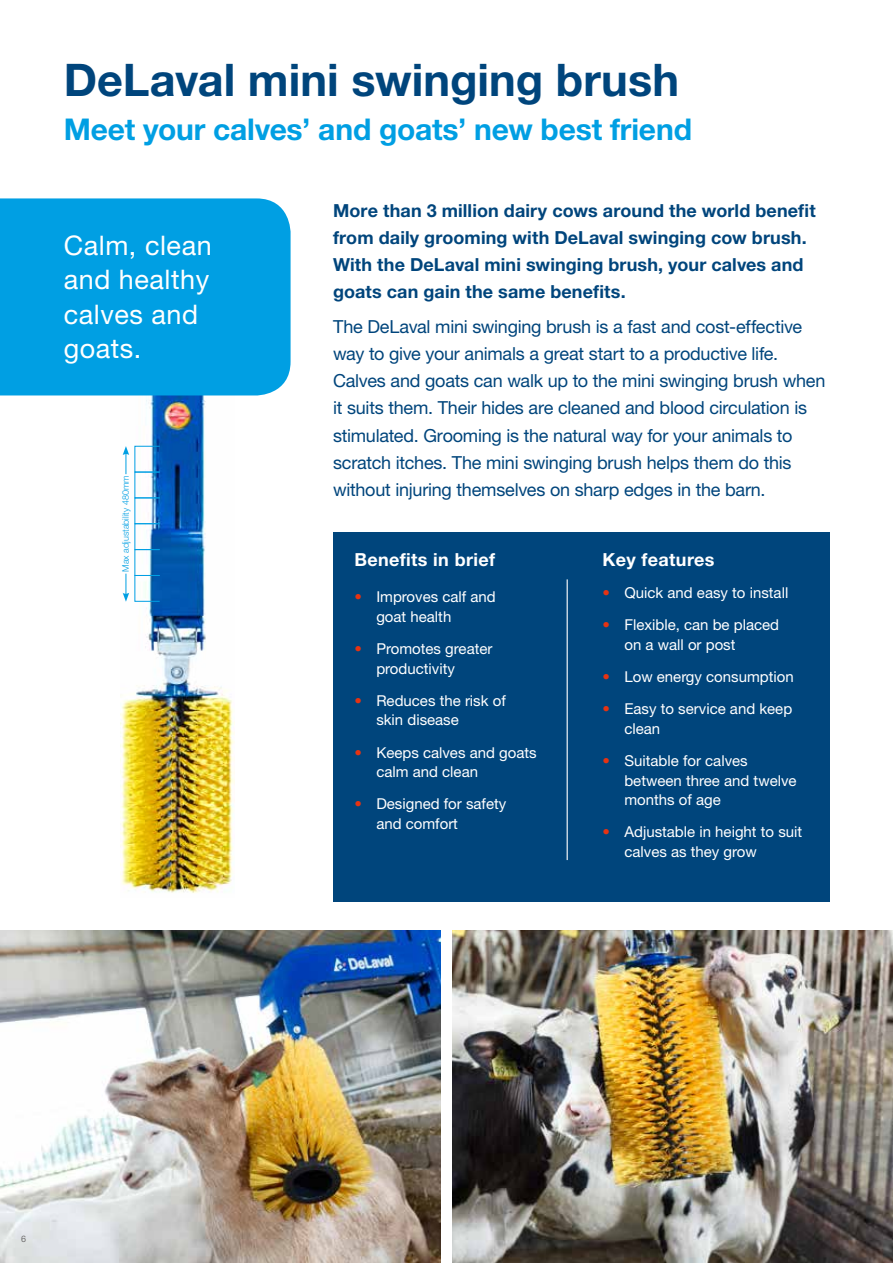
<style>
.page{position:relative;width:893px;height:1263px;background:#fff}
.page>*{position:absolute;margin:0;border:0;box-sizing:border-box;transform-origin:0 0}
.t1{font:700 45px "Helvetica Neue LT Std";color:#00457c}
.t2{font:700 30px "Helvetica Neue LT Std";letter-spacing:-.005em;color:#009fe3}
.t3{font:27px/34.5px "Helvetica Neue LT Std";letter-spacing:.02em;color:#fff}
.t4{font:18px/27px "Helvetica Neue LT Std";letter-spacing:-.015em;color:#00457c}
.t5{font:700 18px/27px "Helvetica Neue LT Std";letter-spacing:.005em;color:#00457c}
.t6{font:700 18px "Helvetica Neue LT Std";letter-spacing:.02em;color:#fff}
.t7{font:15px/19.5px "Helvetica Neue LT Std";color:#fff}
.t8{font:300 9px "Helvetica Neue LT Std";color:#009fe3}
.t9{font:9px "Helvetica Neue LT Std";color:#706f6f}
.s1{color:#e63312}
</style>
<div class="page">
<img style="left:121px;top:395px;width:114px;height:498px">
<div style="left:135px;top:498px;width:25px;height:26px;border:1px solid #009fe3"></div>
<div style="left:135px;top:472px;width:25px;height:26px;border:1px solid #009fe3"></div>
<div style="left:135px;top:549px;width:25px;height:27px;border:1px solid #009fe3"></div>
<div style="left:135px;top:575px;width:25px;height:26px;border:1px solid #009fe3"></div>
<svg style="left:123px;top:446px;width:6px;height:28px"></svg>
<svg style="left:123px;top:574px;width:6px;height:28px"></svg>
<img style="left:453px;top:930px;width:440px;height:333px">
<img style="left:0;top:930px;width:440px;height:333px">
<div style="left:0;top:198px;width:291px;height:197px;background:#009fe3"></div>
<div style="left:333px;top:532px;width:496px;height:369px;background:#00457c"></div>
<hr style="left:567px;top:579px;width:1px;height:281px;background:#fff">
<h1 class="t1" style="left:64px;top:52px;width:617px">DeLaval mini swinging brush</h1>
<h2 class="t2" style="left:64px;top:111px;width:630px">Meet your calves’ and goats’ new best friend</h2>
<h3 class="t3" style="left:64px;top:228px;width:149px">Calm, clean and healthy calves and goats.</h3>
<p class="t8" style="left:120px;top:572px;width:98px;rotate:-90deg">Max adjustability 480mm</p>
<p class="t5" style="left:333px;top:197px;width:484px">More than 3 million dairy cows around the world benefit from daily grooming with DeLaval swinging cow brush.<br>With the DeLaval mini swinging brush, your calves and goats can gain the same benefits.</p>
<p class="t4" style="left:333px;top:313px;width:494px">The DeLaval mini swinging brush is a fast and cost-effective way to give your animals a great start to a productive life.<br>Calves and goats can walk up to the mini swinging brush when it suits them. Their hides are cleaned and blood circulation is stimulated. Grooming is the natural way for your animals to scratch itches. The mini swinging brush helps them do this without injuring themselves on sharp edges in the barn.</p>
<p class="t6" style="left:354px;top:548px;width:142px">Benefits in brief</p>
<p class="t7" style="left:376px;top:587px;width:121px;text-indent:-22px"><span class="s1">•</span> Improves calf and goat health</p>
<p class="t7" style="left:376px;top:639px;width:118px;text-indent:-22px"><span class="s1">•</span> Promotes greater productivity</p>
<p class="t7" style="left:376px;top:691px;width:131px;text-indent:-22px"><span class="s1">•</span> Reduces the risk of skin disease</p>
<p class="t7" style="left:376px;top:742px;width:162px;text-indent:-22px"><span class="s1">•</span> Keeps calves and goats calm and clean</p>
<p class="t7" style="left:376px;top:794px;width:132px;text-indent:-22px"><span class="s1">•</span> Designed for safety and comfort</p>
<p class="t6" style="left:602px;top:548px;width:113px">Key features</p>
<p class="t7" style="left:602px;top:583px;width:187px"><span class="s1">•</span> Quick and easy to install</p>
<p class="t7" style="left:624px;top:615px;width:156px;text-indent:-22px"><span class="s1">•</span> Flexible, can be placed on a wall or post</p>
<p class="t7" style="left:602px;top:667px;width:193px"><span class="s1">•</span> Low energy consumption</p>
<p class="t7" style="left:624px;top:699px;width:169px;text-indent:-22px"><span class="s1">•</span> Easy to service and keep clean</p>
<p class="t7" style="left:624px;top:751px;width:174px;text-indent:-22px"><span class="s1">•</span> Suitable for calves between three and twelve months of age</p>
<p class="t7" style="left:624px;top:822px;width:179px;text-indent:-22px"><span class="s1">•</span> Adjustable in height to suit calves as they grow</p>
<p class="t9" style="left:21px;top:1233px;width:7px">6</p>
</div>
